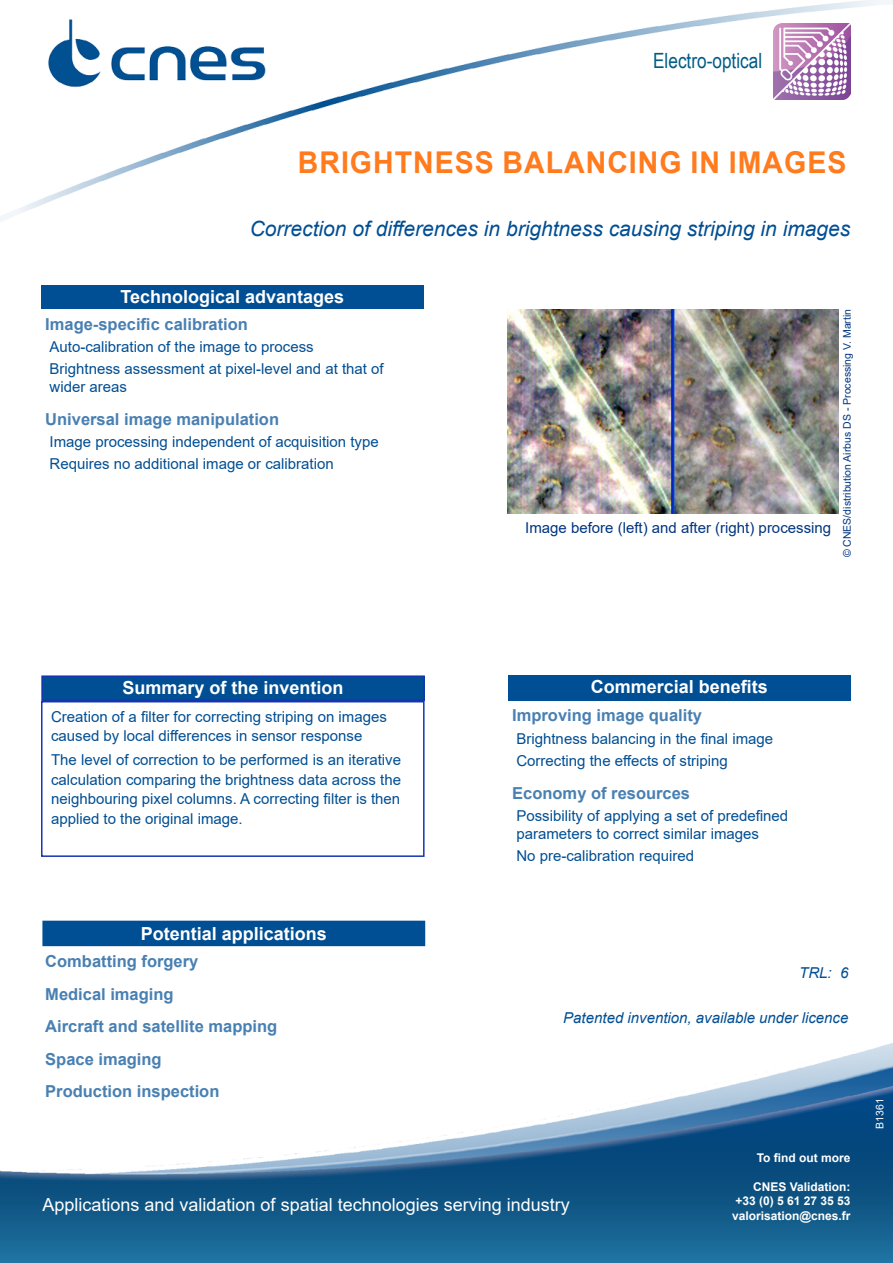
<style>
.page{position:relative;width:893px;height:1263px;background:#fff}
.page>*{position:absolute;margin:0;border:0;box-sizing:border-box;transform-origin:0 0}
.t1{font:700 30px "Arial";letter-spacing:.035em;color:#ff7b1d;scale:.95 1}
.t2{font:italic 21px "Arial";color:#004e93}
.t3{font:21px "Arial Narrow";color:#005c85}
.t4{font:700 18px "Arial";color:#fff}
.t5{font:18px "Arial";color:#fff}
.t6{font:700 16.5px/32.5px "Arial";color:#4980b2}
.t7{font:15px/19.5px "Arial";color:#004e93}
.t8{font:italic 15px "Arial";color:#004e93}
.t9{font:15px "Arial";color:#003580}
.t10{font:700 12px/14.4px "Arial";color:#fff;text-align:justify}
.t11{font:10.5px "Arial";color:#003580}
.t12{font:10.5px "Arial";color:#fff}
</style>
<div class="page">
<img style="left:0;top:0;width:893px;height:1263px">
<img style="left:774px;top:23px;width:76px;height:77px">
<div style="left:41px;top:701px;width:384px;height:156px;border:2px solid #1436b1"></div>
<div style="left:508px;top:675px;width:342px;height:26px;background:#004e93"></div>
<div style="left:43px;top:921px;width:381px;height:24px;background:#004e93"></div>
<div style="left:42px;top:921px;width:383px;height:25px;border:2px solid #004e93"></div>
<div style="left:42px;top:676px;width:382px;height:24px;background:#004e93"></div>
<div style="left:41px;top:675px;width:384px;height:26px;border:2px solid #1436b1"></div>
<div style="left:41px;top:285px;width:383px;height:24px;background:#004e93"></div>
<img style="left:508px;top:309px;width:331px;height:205px">
<h2 class="t3" style="left:653px;top:45px;width:111px">Electro-optical</h2>
<h1 class="t1" style="left:298px;top:141px;width:579px">BRIGHTNESS BALANCING IN IMAGES</h1>
<h2 class="t2" style="left:250px;top:215px;width:602px">Correction of differences in brightness causing striping in images</h2>
<p class="t4" style="left:121px;top:284px;width:225px">Technological advantages</p>
<p class="t6" style="left:45px;top:308px;width:204px">Image-specific calibration</p>
<p class="t7" style="left:50px;top:335px;width:336px;line-height:22.2px">Auto-calibration of the image to process<br>Brightness assessment at pixel-level and at that of</p>
<p class="t7" style="left:50px;top:377px;width:79px">wider areas</p>
<p class="t6" style="left:45px;top:403px;width:235px">Universal image manipulation</p>
<p class="t7" style="left:50px;top:430px;width:331px;line-height:22.2px">Image processing independent of acquisition type<br>Requires no additional image or calibration</p>
<p class="t9" style="left:525px;top:517px;width:307px">Image before (left) and after (right) processing</p>
<p class="t11" style="left:840px;top:557px;width:250px;rotate:-90deg">© CNES/distribution Airbus DS - Processing V. Martin</p>
<p class="t4" style="left:123px;top:675px;width:223px">Summary of the invention</p>
<p class="t7" style="left:51px;top:707px;width:337px">Creation of a filter for correcting striping on images caused by local differences in sensor response</p>
<p class="t7" style="left:51px;top:750px;width:352px;text-align:justify">The level of correction to be performed is an iterative calculation comparing the brightness data across the neighbouring pixel columns. A correcting filter is then applied to the original image.</p>
<p class="t4" style="left:141px;top:920px;width:188px">Potential applications</p>
<p class="t6" style="left:45px;top:945px;width:233px">Combatting forgery<br>Medical imaging<br>Aircraft and satellite mapping<br>Space imaging<br>Production inspection</p>
<p class="t4" style="left:591px;top:674px;width:179px">Commercial benefits</p>
<p class="t6" style="left:512px;top:700px;width:191px">Improving image quality</p>
<p class="t7" style="left:516px;top:727px;width:258px;line-height:22.2px">Brightness balancing in the final image<br>Correcting the effects of striping</p>
<p class="t6" style="left:512px;top:777px;width:179px">Economy of resources</p>
<p class="t7" style="left:516px;top:806px;width:273px;line-height:18px">Possibility of applying a set of predefined parameters to correct similar images</p>
<p class="t7" style="left:516px;top:846px;width:179px">No pre-calibration required</p>
<p class="t8" style="left:799px;top:963px;width:51px">TRL: 6</p>
<p class="t8" style="left:563px;top:1008px;width:287px">Patented invention, available under licence</p>
<p class="t5" style="left:43px;top:1193px;width:529px">Applications and validation of spatial technologies serving industry</p>
<p class="t10" style="left:757px;top:1151px;width:95px">To find out more</p>
<p class="t10" style="left:732px;top:1180px;width:120px;text-indent:21px">CNES Validation: +33 (0) 5 61 27 35 53 valorisation@cnes.fr</p>
<p class="t12" style="left:873px;top:1129px;width:32px;rotate:-90deg">B1361</p>
</div>
